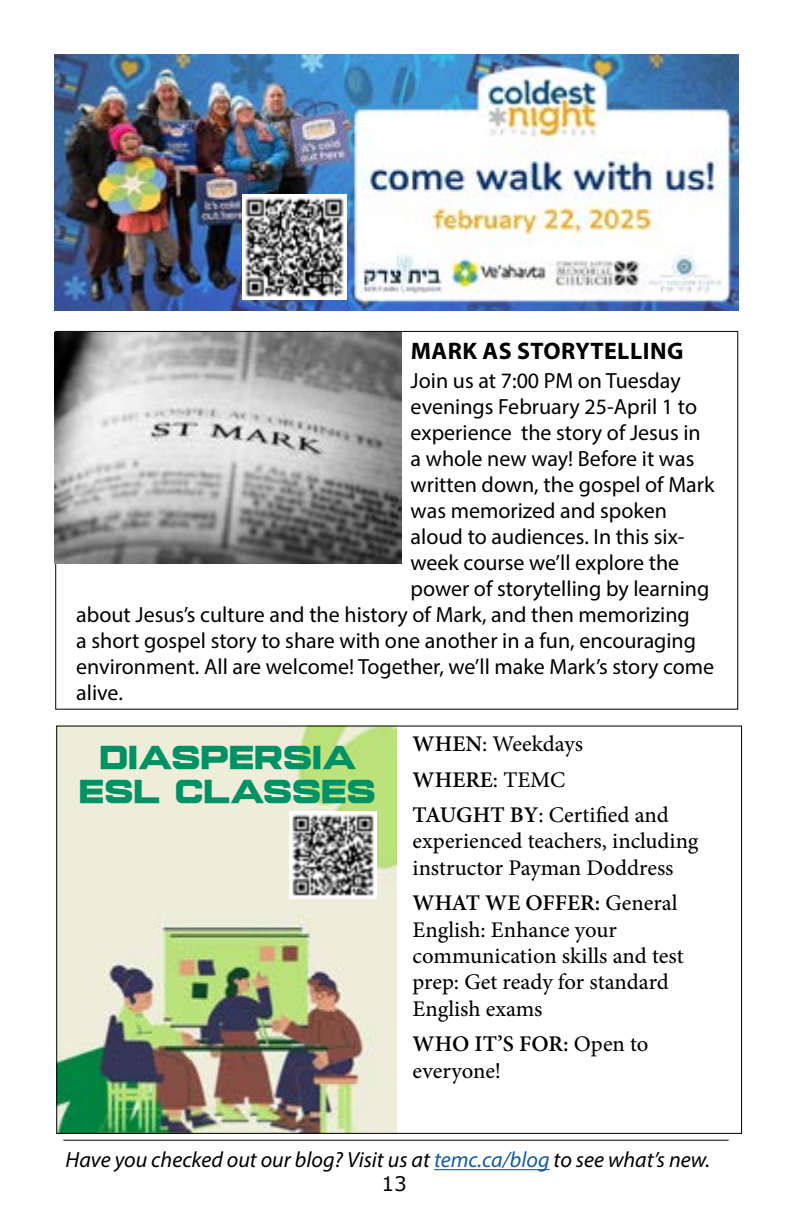
<style>
.page{position:relative;width:792px;height:1224px;background:#fff}
.page>*{position:absolute;margin:0;border:0;box-sizing:border-box;transform-origin:0 0}
.t1{font:900 36px/34px "Gemsbuck 01";letter-spacing:-.005em;color:#009165;text-align:center}
.t2{font:700 24px "Myriad Pro";letter-spacing:.02em;color:#000}
.t3{font:22px "Myriad Pro";color:#000}
.t4{font:22px/26.4px "Adobe Hebrew";color:#000}
.t5{font:italic 22px "Myriad Pro";color:#000}
.t6{font:20px "Verdana";color:#000}
.s1{font-weight:700}
.s2{color:#165b9a}
</style>
<div class="page">
<img style="left:55px;top:332px;width:347px;height:231px">
<img style="left:58px;top:728px;width:338px;height:404px">
<img style="left:290px;top:812px;width:86px;height:86px">
<hr style="left:63px;top:1140px;width:666px;height:1px;background:#000">
<hr style="left:434px;top:1169px;width:116px;height:1px;background:#165b9a">
<img style="left:55px;top:54px;width:684px;height:256px">
<img style="left:242px;top:194px;width:105px;height:105px">
<p class="t2" style="left:411px;top:335px;width:274px">MARK AS STORYTELLING</p>
<p class="t3" style="left:411px;top:367px;width:272px">Join us at 7:00 PM on Tuesday</p>
<p class="t3" style="left:411px;top:393px;width:288px">evenings February 25-April 1 to</p>
<p class="t3" style="left:411px;top:419px;width:292px">experience the story of Jesus in</p>
<p class="t3" style="left:411px;top:445px;width:285px">a whole new way! Before it was</p>
<p class="t3" style="left:411px;top:471px;width:305px">written down, the gospel of Mark</p>
<p class="t3" style="left:411px;top:497px;width:258px">was memorized and spoken</p>
<p class="t3" style="left:411px;top:523px;width:275px">aloud to audiences. In this six-</p>
<p class="t3" style="left:411px;top:549px;width:270px">week course we’ll explore the</p>
<p class="t3" style="left:411px;top:575px;width:300px">power of storytelling by learning</p>
<p class="t3" style="left:76px;top:601px;width:615px">about Jesus’s culture and the history of Mark, and then memorizing</p>
<p class="t3" style="left:76px;top:627px;width:621px">a short gospel story to share with one another in a fun, encouraging</p>
<p class="t3" style="left:76px;top:653px;width:640px">environment. All are welcome! Together, we’ll make Mark’s story come</p>
<p class="t3" style="left:76px;top:679px;width:48px">alive.</p>
<h1 class="t1" style="left:79px;top:742px;width:298px">DIASPERSIA<br>ESL CLASSES</h1>
<p class="t4" style="left:413px;top:727px;width:258px;line-height:35.4px"><span class="s1">WHEN</span>: Weekdays<br><span class="s1">WHERE</span>: TEMC<br><span class="s1">TAUGHT BY</span>: Certified and</p>
<p class="t4" style="left:413px;top:828px;width:287px">experienced teachers, including instructor Payman Doddress</p>
<p class="t4" style="left:413px;top:890px;width:272px"><span class="s1">WHAT WE OFFER:</span> General<br>English: Enhance your communication skills and test prep: Get ready for standard<br>English exams</p>
<p class="t4" style="left:413px;top:1031px;width:237px"><span class="s1">WHO IT’S FOR:</span> Open to everyone!</p>
<p class="t5" style="left:66px;top:1146px;width:646px">Have you checked out our blog? Visit us at <span class="s2">temc.ca/blog</span> to see what’s new.</p>
<p class="t6" style="left:382px;top:1170px;width:27px">13</p>
</div>
